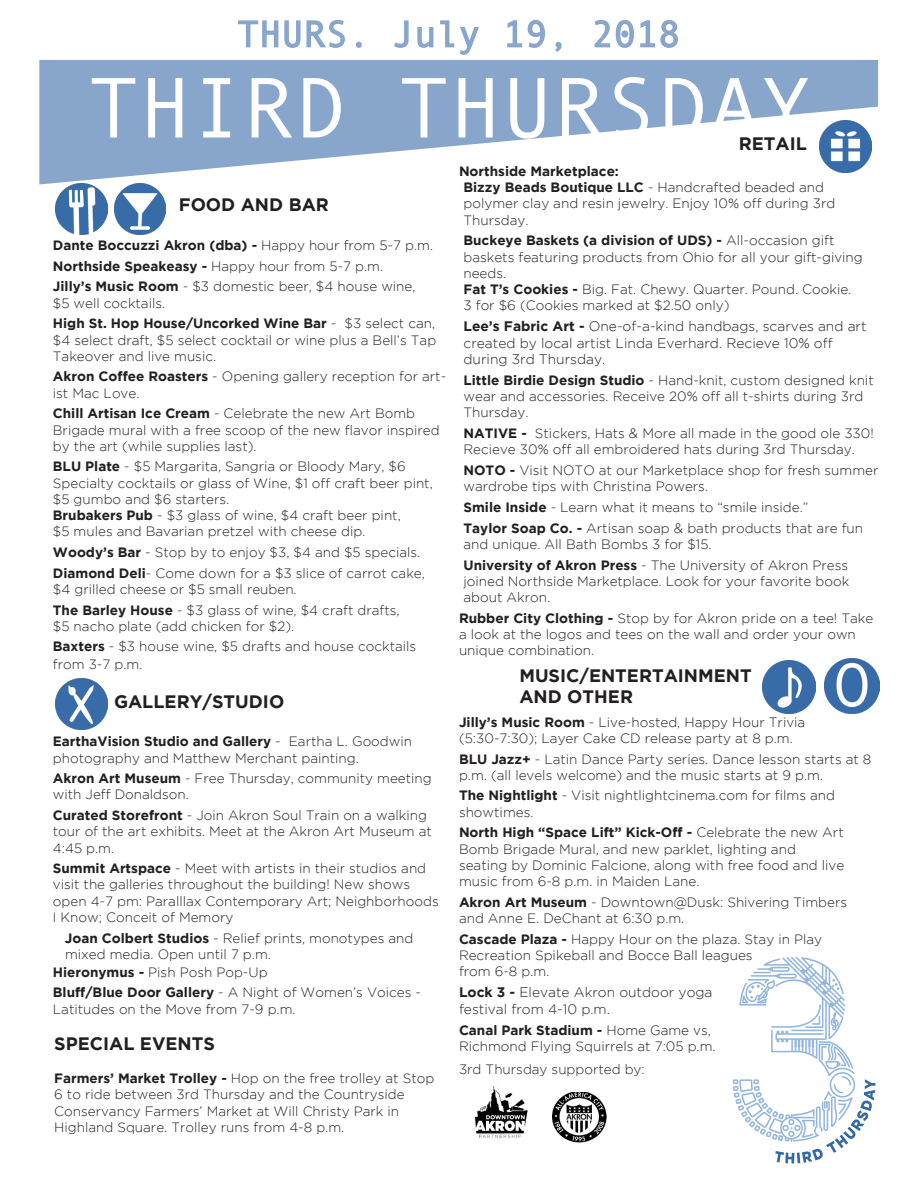
<style>
.page{position:relative;width:918px;height:1188px;background:#fff}
.page>*{position:absolute;margin:0;border:0;box-sizing:border-box;transform-origin:0 0}
.t1{font:36.9px "Andale Mono";color:#88a6cc}
.t2{font:700 18px/21.6px "Gotham";color:#231f20}
.t3{font:300 13.8px/16.5px "Gotham";color:#231f20}
.t4{font:300 13.5px/16.2px "Gotham";color:#231f20}
.t5{font:700 13.5px "Gotham";color:#231f20}
.s1{font-weight:300}
.s2{font-weight:700}
</style>
<div class="page">
<svg style="left:39px;top:60px;width:839px;height:124px;fill:#88a6cc"></svg>
<svg style="left:92px;top:78px;width:43px;height:59px"></svg>
<svg style="left:148px;top:78px;width:34px;height:59px"></svg>
<svg style="left:203px;top:78px;width:27px;height:59px"></svg>
<svg style="left:252px;top:78px;width:40px;height:59px"></svg>
<svg style="left:303px;top:78px;width:38px;height:59px"></svg>
<svg style="left:402px;top:78px;width:44px;height:59px"></svg>
<svg style="left:459px;top:78px;width:34px;height:59px"></svg>
<svg style="left:510px;top:78px;width:34px;height:61px"></svg>
<svg style="left:562px;top:78px;width:41px;height:59px"></svg>
<svg style="left:614px;top:77px;width:34px;height:62px"></svg>
<svg style="left:665px;top:78px;width:38px;height:59px"></svg>
<svg style="left:711px;top:78px;width:47px;height:59px"></svg>
<svg style="left:764px;top:78px;width:44px;height:59px"></svg>
<svg style="left:733px;top:957px;width:142px;height:207px"></svg>
<svg style="left:238px;top:19px;width:107px;height:29px"></svg>
<svg style="left:355px;top:41px;width:7px;height:7px"></svg>
<svg style="left:394px;top:20px;width:15px;height:28px"></svg>
<svg style="left:417px;top:20px;width:62px;height:35px"></svg>
<svg style="left:507px;top:19px;width:38px;height:29px"></svg>
<svg style="left:555px;top:41px;width:7px;height:11px"></svg>
<svg style="left:594px;top:19px;width:84px;height:29px"></svg>
<img style="left:114px;top:183px;width:51px;height:52px">
<img style="left:56px;top:183px;width:51px;height:52px">
<img style="left:56px;top:678px;width:51px;height:51px">
<img style="left:762px;top:661px;width:53px;height:53px">
<img style="left:824px;top:659px;width:55px;height:55px">
<img style="left:820px;top:121px;width:52px;height:51px">
<img style="left:474px;top:1086px;width:54px;height:52px">
<img style="left:553px;top:1092px;width:53px;height:51px">
<p class="t1" style="left:237px;top:10px;width:445px">THURS. July 19, 2018</p>
<p class="t2" style="left:739px;top:133px;width:70px">RETAIL</p>
<p class="t2" style="left:179px;top:194px;width:152px">FOOD AND BAR</p>
<p class="t5" style="left:53px;top:237px;width:382px">Dante Boccuzzi Akron (dba) - <span class="s1">Happy hour from 5-7 p.m.</span></p>
<p class="t4" style="left:53px;top:258px;width:332px"><span class="s2">Northside Speakeasy -</span> Happy hour from 5-7 p.m.</p>
<p class="t4" style="left:53px;top:278px;width:364px"><span class="s2">Jilly’s Music Room</span> - $3 domestic beer, $4 house wine,</p>
<p class="t4" style="left:53px;top:295px;width:114px">$5 well cocktails.</p>
<p class="t4" style="left:53px;top:315px;width:385px;text-align:justify"><span class="s2">High St. Hop House/Uncorked Wine Bar</span> - $3 select can, $4 select draft, $5 select cocktail or wine plus a Bell’s Tap Takeover and live music.</p>
<p class="t4" style="left:53px;top:368px;width:395px"><span class="s2">Akron Coffee Roasters</span> - Opening gallery reception for art&shy;ist Mac Love.</p>
<p class="t4" style="left:53px;top:405px;width:388px"><span class="s2">Chill Artisan Ice Cream</span> - Celebrate the new Art Bomb<br>Brigade mural with a free scoop of the new flavor inspired by the art (while supplies last).</p>
<p class="t4" style="left:53px;top:458px;width:354px"><span class="s2">BLU Plate</span> - $5 Margarita, Sangria or Bloody Mary, $6</p>
<p class="t4" style="left:53px;top:475px;width:381px">Specialty cocktails or glass of Wine, $1 off craft beer pint, $5 gumbo and $6 starters.</p>
<p class="t4" style="left:53px;top:507px;width:349px"><span class="s2">Brubakers Pub</span> - $3 glass of wine, $4 craft beer pint, $5 mules and Bavarian pretzel with cheese dip.</p>
<p class="t4" style="left:53px;top:544px;width:369px"><span class="s2">Woody’s Bar</span> - Stop by to enjoy $3, $4 and $5 specials.</p>
<p class="t4" style="left:53px;top:565px;width:374px"><span class="s2">Diamond Deli</span>- Come down for a $3 slice of carrot cake,</p>
<p class="t4" style="left:53px;top:581px;width:245px">$4 grilled cheese or $5 small reuben.</p>
<p class="t4" style="left:53px;top:602px;width:348px"><span class="s2">The Barley House</span> - $3 glass of wine, $4 craft drafts,</p>
<p class="t4" style="left:53px;top:618px;width:243px">$5 nacho plate (add chicken for $2).</p>
<p class="t4" style="left:53px;top:638px;width:365px;line-height:17.2px"><span class="s2">Baxters</span> - $3 house wine, $5 drafts and house cocktails from 3-7 p.m.</p>
<p class="t2" style="left:114px;top:690px;width:172px">GALLERY/STUDIO</p>
<p class="t4" style="left:53px;top:733px;width:361px"><span class="s2">EarthaVision Studio and Gallery</span> - Eartha L. Goodwin photography and Matthew Merchant painting.</p>
<p class="t4" style="left:53px;top:770px;width:380px"><span class="s2">Akron Art Museum</span> - Free Thursday, community meeting with Jeff Donaldson.</p>
<p class="t4" style="left:53px;top:807px;width:381px"><span class="s2">Curated Storefront</span> - Join Akron Soul Train on a walking tour of the art exhibits. Meet at the Akron Art Museum at<br>4:45 p.m.</p>
<p class="t4" style="left:53px;top:860px;width:387px"><span class="s2">Summit Artspace</span> - Meet with artists in their studios and visit the galleries throughout the building! New shows open 4-7 pm: Paralllax Contemporary Art; Neighborhoods I Know; Conceit of Memory</p>
<p class="t4" style="left:65px;top:930px;width:350px"><span class="s2">Joan Colbert Studios</span> - Relief prints, monotypes and</p>
<p class="t4" style="left:65px;top:946px;width:207px">mixed media. Open until 7 p.m.</p>
<p class="t4" style="left:53px;top:964px;width:216px"><span class="s2">Hieronymus -</span> Pish Posh Pop-Up</p>
<p class="t4" style="left:53px;top:984px;width:370px"><span class="s2">Bluff/Blue Door Gallery</span> - A Night of Women’s Voices -<br>Latitudes on the Move from 7-9 p.m.</p>
<p class="t2" style="left:54px;top:1033px;width:162px">SPECIAL EVENTS</p>
<p class="t4" style="left:54px;top:1070px;width:382px"><span class="s2">Farmers’ Market Trolley -</span> Hop on the free trolley at Stop<br>6 to ride between 3rd Thursday and the Countryside<br>Conservancy Farmers’ Market at Will Christy Park in</p>
<p class="t4" style="left:54px;top:1119px;width:292px">Highland Square. Trolley runs from 4-8 p.m.</p>
<p class="t5" style="left:459px;top:163px;width:161px">Northside Marketplace:</p>
<p class="t5" style="left:464px;top:180px;width:362px">Bizzy Beads Boutique LLC <span class="s1">- Handcrafted beaded and</span></p>
<p class="t4" style="left:464px;top:195px;width:373px">polymer clay and resin jewelry. Enjoy 10% off during 3rd<br>Thursday.</p>
<p class="t4" style="left:464px;top:232px;width:401px"><span class="s2">Buckeye Baskets (a division of UDS) -</span> All-occasion gift baskets featuring products from Ohio for all your gift-giving needs.</p>
<p class="t4" style="left:464px;top:281px;width:389px"><span class="s2">Fat T’s Cookies -</span> Big. Fat. Chewy. Quarter. Pound. Cookie.</p>
<p class="t4" style="left:464px;top:297px;width:268px">3 for $6 (Cookies marked at $2.50 only)</p>
<p class="t3" style="left:464px;top:318px;width:405px"><span class="s2">Lee’s Fabric Art -</span> One-of-a-kind handbags, scarves and art created by local artist Linda Everhard. Recieve 10% off</p>
<p class="t3" style="left:464px;top:351px;width:143px">during 3rd Thursday.</p>
<p class="t4" style="left:464px;top:372px;width:412px"><span class="s2">Little Birdie Design Studio</span> - Hand-knit, custom designed knit wear and accessories. Receive 20% off all t-shirts during 3rd<br>Thursday.</p>
<p class="t4" style="left:464px;top:425px;width:412px"><span class="s2">NATIVE -</span> Stickers, Hats &amp; More all made in the good ole 330!<br>Recieve 30% off all embroidered hats during 3rd Thursday.</p>
<p class="t4" style="left:464px;top:462px;width:417px"><span class="s2">NOTO -</span> Visit NOTO at our Marketplace shop for fresh summer wardrobe tips with Christina Powers.</p>
<p class="t4" style="left:464px;top:499px;width:346px"><span class="s2">Smile Inside</span> - Learn what it means to “smile inside.”</p>
<p class="t4" style="left:464px;top:520px;width:401px"><span class="s2">Taylor Soap Co. -</span> Artisan soap &amp; bath products that are fun and unique. All Bath Bombs 3 for $15.</p>
<p class="t4" style="left:464px;top:557px;width:387px;text-align:justify"><span class="s2">University of Akron Press</span> - The University of Akron Press joined Northside Marketplace. Look for your favorite book about Akron.</p>
<p class="t4" style="left:459px;top:610px;width:416px"><span class="s2">Rubber City Clothing -</span> Stop by for Akron pride on a tee! Take a look at the logos and tees on the wall and order your own unique combination.</p>
<p class="t2" style="left:519px;top:664px;width:234px">MUSIC/ENTERTAINMENT<br>AND OTHER</p>
<p class="t4" style="left:459px;top:714px;width:348px"><span class="s2">Jilly’s Music Room</span> - Live-hosted, Happy Hour Trivia</p>
<p class="t4" style="left:459px;top:730px;width:335px">(5:30-7:30); Layer Cake CD release party at 8 p.m.</p>
<p class="t4" style="left:459px;top:751px;width:414px"><span class="s2">BLU Jazz+</span> - Latin Dance Party series. Dance lesson starts at 8 p.m. (all levels welcome) and the music starts at 9 p.m.</p>
<p class="t4" style="left:459px;top:787px;width:378px"><span class="s2">The Nightlight</span> - Visit nightlightcinema.com for films and showtimes.</p>
<p class="t4" style="left:459px;top:824px;width:386px"><span class="s2">North High “Space Lift” Kick-Off -</span> Celebrate the new Art<br>Bomb Brigade Mural, and new parklet, lighting and</p>
<p class="t4" style="left:459px;top:857px;width:387px">seating by Dominic Falcione, along with free food and live music from 6-8 p.m. in Maiden Lane.</p>
<p class="t4" style="left:459px;top:894px;width:390px"><span class="s2">Akron Art Museum</span> - Downtown@Dusk: Shivering Timbers and Anne E. DeChant at 6:30 p.m.</p>
<p class="t4" style="left:459px;top:931px;width:365px"><span class="s2">Cascade Plaza -</span> Happy Hour on the plaza. Stay in Play</p>
<p class="t4" style="left:459px;top:947px;width:295px">Recreation Spikeball and Bocce Ball leagues</p>
<p class="t4" style="left:459px;top:963px;width:92px">from 6-8 p.m.</p>
<p class="t3" style="left:459px;top:984px;width:255px"><span class="s2">Lock 3 -</span> Elevate Akron outdoor yoga</p>
<p class="t3" style="left:459px;top:1001px;width:152px">festival from 4-10 p.m.</p>
<p class="t5" style="left:459px;top:1022px;width:253px">Canal Park Stadium - <span class="s1">Home Game vs,</span></p>
<p class="t4" style="left:459px;top:1038px;width:258px">Richmond Flying Squirrels at 7:05 p.m.</p>
<p class="t4" style="left:459px;top:1061px;width:187px">3rd Thursday supported by:</p>
</div>
